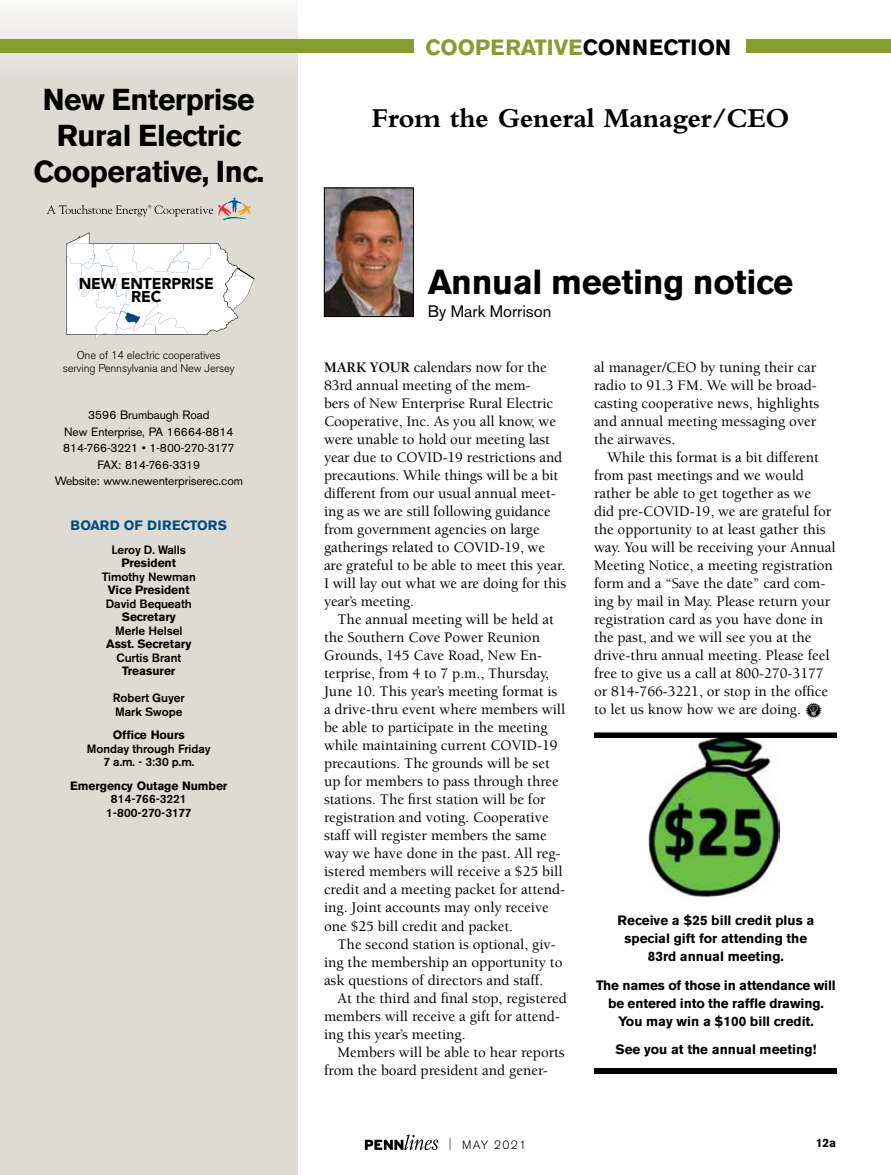
<style>
.page{position:relative;width:891px;height:1175px;background:#fff}
.page>*{position:absolute;margin:0;border:0;box-sizing:border-box;transform-origin:0 0}
.t1{font:700 34.5px "Akzidenz Grotesk BE";letter-spacing:-.01em;color:#000}
.t2{font:700 30px/36px "Akzidenz Grotesk BE";letter-spacing:-.02em;color:#000;text-align:center}
.t3{font:700 28.5px "Bembo";letter-spacing:-.01em;color:#000}
.t4{font:700 21.9px "Akzidenz Grotesk BE";color:#879c2f}
.t5{font:16.5px "Akzidenz Grotesk BE";color:#000}
.t6{font:900 15.6px/12.8px "Avenir LT Std";letter-spacing:-.01em;color:#000;text-align:center}
.t7{font:500 15px/18px "Berkeley Std";color:#000}
.t8{font:700 13.5px/18px "Akzidenz Grotesk BE";color:#000;text-align:center}
.t9{font:700 13.5px "Akzidenz Grotesk BE";letter-spacing:-.01em;color:#014e7e}
.t10{font:500 12px/13.5px "Akzidenz Grotesk BE";letter-spacing:-.005em;color:#000;text-align:center}
.t11{font:12px/16.5px "Akzidenz Grotesk BE";letter-spacing:-.01em;color:#000;text-align:center}
.t12{font:700 12px "Akzidenz Grotesk BE";letter-spacing:-.005em;color:#000}
.t13{font:300 12px "Akzidenz Grotesk BE";letter-spacing:.11em;color:#000}
.t14{font:300 11.25px/13.5px "Akzidenz Grotesk BE";letter-spacing:-.01em;color:#000;text-align:center}
.s1{color:#000}
.s2{font-weight:700}
.s3{font-family:"PF Household Items";font-weight:400}
.s4{font-stretch:condensed}
</style>
<div class="page">
<svg style="left:365px;top:1134px;width:73px;height:16px"></svg>
<div style="left:0;top:0;width:298px;height:1174px;background:#dedbd5"></div>
<svg style="left:47px;top:197px;width:204px;height:24px"></svg>
<div style="left:747px;top:40px;width:144px;height:13px;background:#879c2f"></div>
<div style="left:0;top:40px;width:413px;height:13px;background:#879c2f"></div>
<svg style="left:66px;top:232px;width:188px;height:107px"></svg>
<img style="left:326px;top:190px;width:86px;height:125px">
<div style="left:324px;top:188px;width:90px;height:129px;border:1px solid #000"></div>
<div style="left:594px;top:732px;width:243px;height:342px;border:6px solid #000"></div>
<div style="left:587px;top:738px;width:256px;height:329px;background:#fff"></div>
<img style="left:648px;top:738px;width:131px;height:159px">
<h2 class="t2" style="left:33px;top:82px;width:232px">New Enterprise<br>Rural Electric<br>Cooperative, Inc.</h2>
<p class="t6" style="left:79px;top:277px;width:137px">NEW ENTERPRISE<br>REC</p>
<p class="t14" style="left:63px;top:348px;width:174px">One of 14 electric cooperatives serving Pennsylvania and New Jersey</p>
<p class="t11" style="left:55px;top:407px;width:190px">3596 Brumbaugh Road<br>New Enterprise, PA 16664-8814<br>814-766-3221 • 1-800-270-3177<br>FAX: 814-766-3319<br>Website: www.newenterpriserec.com</p>
<p class="t9" style="left:71px;top:517px;width:86px">Boar d of Direc</p>
<p class="t9" style="left:190px;top:517px;width:39px">tors</p>
<p class="t10" style="left:112px;top:542px;width:76px">Leroy D. Walls</p>
<p class="t12" style="left:122px;top:556px;width:56px">President</p>
<p class="t10" style="left:102px;top:569px;width:95px">Timothy Newman</p>
<p class="t12" style="left:108px;top:583px;width:83px">Vice President</p>
<p class="t10" style="left:106px;top:596px;width:87px">David Bequeath</p>
<p class="t12" style="left:122px;top:610px;width:56px">Secretary</p>
<p class="t10" style="left:115px;top:623px;width:69px">Merle Helsel</p>
<p class="t12" style="left:106px;top:637px;width:87px">Asst. Secretary</p>
<p class="t10" style="left:117px;top:650px;width:66px">Curtis Brant</p>
<p class="t12" style="left:122px;top:664px;width:55px">Treasurer</p>
<p class="t10" style="left:113px;top:691px;width:73px;text-align:left">Robert Guyer<br>Mark Swope</p>
<p class="t12" style="left:113px;top:728px;width:73px">Office Hours</p>
<p class="t10" style="left:87px;top:741px;width:125px">Monday through Friday<br>7 a.m. - 3:30 p.m.</p>
<p class="t12" style="left:70px;top:778px;width:159px">Emergency Outage Number</p>
<p class="t10" style="left:106px;top:792px;width:87px">814-766-3221<br>1-800-270-3177</p>
<h3 class="t4" style="left:426px;top:34px;width:307px">COOPERATIVE<span class="s1">CONNECTION</span></h3>
<h3 class="t3" style="left:371px;top:102px;width:420px">From the General Manager/CEO</h3>
<h1 class="t1" style="left:428px;top:262px;width:367px">Annual meeting notice</h1>
<p class="t5" style="left:428px;top:301px;width:125px">By Mark Morrison</p>
<p class="t7" style="left:324px;top:359px;width:244px"><span class="s2">MARK YOUR</span> calendars now for the 83rd annual meeting of the mem-<br>bers of New Enterprise Rural Electric Cooperative, Inc. As you all know, we were unable to hold our meeting last year due to COVID-19 restrictions and precautions. While things will be a bit different from our usual annual meet&shy;ing as we are still following guidance from government agencies on large gatherings related to COVID-19, we are grateful to be able to meet this year.<br>I will lay out what we are doing for this year’s meeting.</p>
<p class="t7" style="left:324px;top:611px;width:243px;text-indent:14px">The annual meeting will be held at the Southern Cove Power Reunion Grounds, 145 Cave Road, New En&shy;terprise, from 4 to 7 p.m., Thursday, June 10. This year’s meeting format is a drive-thru event where members will be able to participate in the meeting while maintaining current COVID-19 precautions. The grounds will be set up for members to pass through three stations. The first station will be for registration and voting. Cooperative staff will register members the same way we have done in the past. All reg&shy;istered members will receive a $25 bill credit and a meeting packet for attend&shy;ing. Joint accounts may only receive one $25 bill credit and packet.</p>
<p class="t7" style="left:324px;top:935px;width:240px;text-indent:14px">The second station is optional, giv&shy;ing the membership an opportunity to ask questions of directors and staff.</p>
<p class="t7" style="left:324px;top:989px;width:244px;text-indent:14px">At the third and final stop, registered members will receive a gift for attend&shy;ing this year’s meeting.</p>
<p class="t7" style="left:324px;top:1043px;width:242px;text-indent:14px">Members will be able to hear reports from the board president and gener-</p>
<p class="t7" style="left:594px;top:359px;width:227px">al manager/CEO by tuning their car radio to 91.3 FM. We will be broad&shy;casting cooperative news, highlights and annual meeting messaging over the airwaves.</p>
<p class="t7" style="left:594px;top:449px;width:243px;text-indent:14px">While this format is a bit different from past meetings and we would rather be able to get together as we<br>did pre-COVID-19, we are grateful for the opportunity to at least gather this way. You will be receiving your Annual Meeting Notice, a meeting registration form and a “Save the date” card com&shy;ing by mail in May. Please return your registration card as you have done in the past, and we will see you at the drive-thru annual meeting. Please feel free to give us a call at 800-270-3177 or 814-766-3221, or stop in the office to let us know how we are doing. <span class="s3">l</span></p>
<p class="t8" style="left:618px;top:911px;width:198px">Receive a $25 bill credit plus a special gift for attending the<br>83rd annual meeting.</p>
<p class="t8" style="left:596px;top:976px;width:241px">The names of those in attendance will be entered into the raffle drawing.<br>You may win a $100 bill credit.</p>
<p class="t8" style="left:615px;top:1040px;width:203px">See you at the annual meeting!</p>
<p class="t13" style="left:449px;top:1137px;width:79px"><span class="s4">|</span> MAY 2021</p>
<p class="t12" style="left:816px;top:1135px;width:22px">12a</p>
</div>
